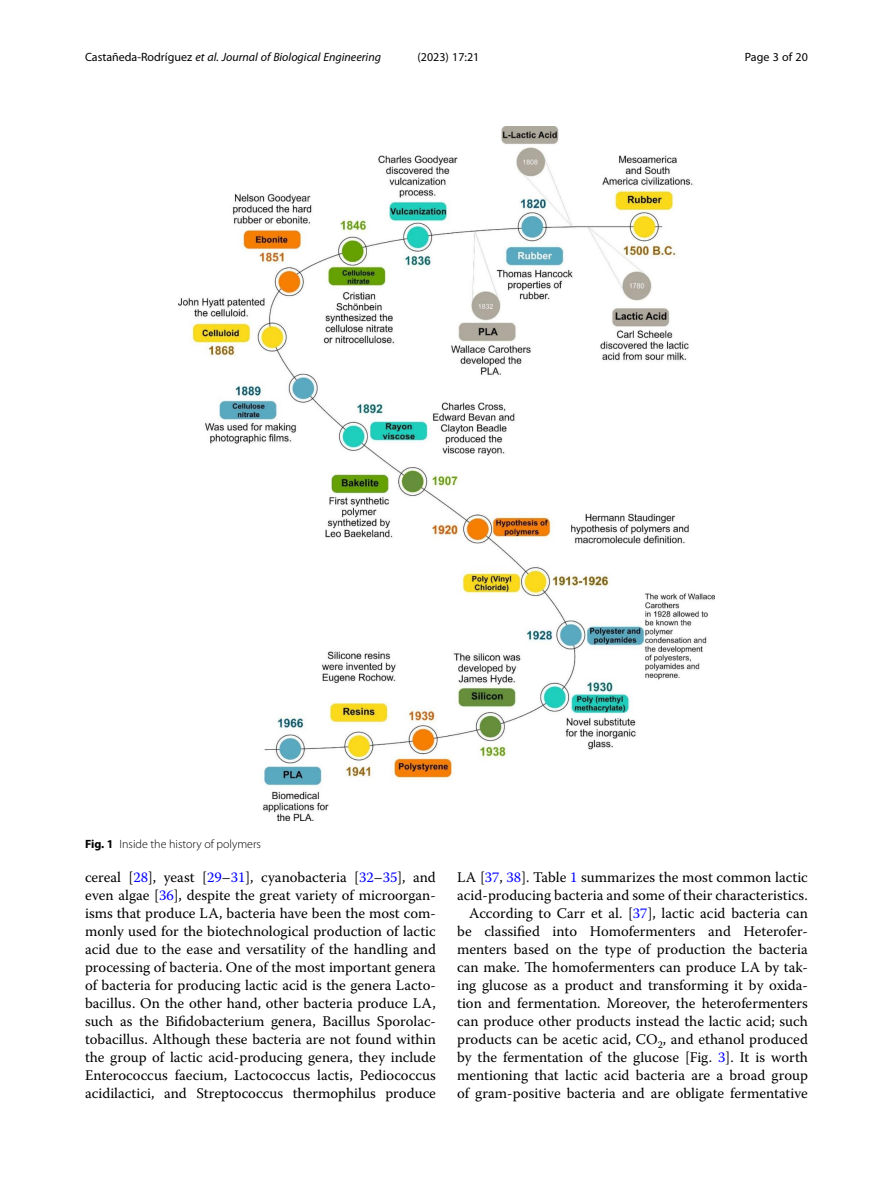
<style>
.page{position:relative;width:893px;height:1191px;background:#fff}
.page>*{position:absolute;margin:0;border:0;box-sizing:border-box;transform-origin:0 0}
.Body_Text_Indent{font:14.7px/18px "Warnock Pro";color:#000;text-align:justify}
.t1{font:italic 12px "Myriad Pro";color:#000}
.Figure_Caption{font:300 12px "Myriad Pro";color:#000}
.t2{font:12px "Myriad Pro";color:#000}
.s1{font-style:normal}
.s2{font-weight:700}
.s3{color:#00f}
</style>
<div class="page">
<img style="left:178px;top:126px;width:536px;height:694px">
<p class="t1" style="left:85px;top:50px;width:297px"><span class="s1">Castañeda-Rodríguez</span> et al. Journal of Biological Engineering</p>
<p class="t2" style="left:417px;top:50px;width:63px">(2023) 17:21</p>
<p class="t2" style="left:745px;top:50px;width:65px">Page 3 of 20</p>
<p class="Figure_Caption" style="left:85px;top:837px;width:177px"><span class="s2">Fig. 1</span> Inside the history of polymers</p>
<p class="Body_Text_Indent" style="left:85px;top:868px;width:352px">cereal [<span class="s3">28</span>], yeast [<span class="s3">29</span>–<span class="s3">31</span>], cyanobacteria [<span class="s3">32</span>–<span class="s3">35</span>], and even algae [<span class="s3">36</span>], despite the great variety of microorgan&shy;isms that produce LA, bacteria have been the most com&shy;monly used for the biotechnological production of lactic acid due to the ease and versatility of the handling and processing of bacteria. One of the most important genera of bacteria for producing lactic acid is the genera Lacto&shy;bacillus. On the other hand, other bacteria produce LA, such as the Bifidobacterium genera, Bacillus Sporolac&shy;tobacillus. Although these bacteria are not found within the group of lactic acid-producing genera, they include Enterococcus faecium, Lactococcus lactis, Pediococcus acidilactici, and Streptococcus thermophilus produce</p>
<p class="Body_Text_Indent" style="left:457px;top:868px;width:352px">LA [<span class="s3">37</span>, <span class="s3">38</span>]. Table <span class="s3">1</span> summarizes the most common lactic acid-producing bacteria and some of their characteristics.</p>
<p class="Body_Text_Indent" style="left:457px;top:904px;width:352px;text-indent:12px">According to Carr et al. [<span class="s3">37</span>], lactic acid bacteria can be classified into Homofermenters and Heterofer&shy;menters based on the type of production the bacteria can make. The homofermenters can produce LA by tak&shy;ing glucose as a product and transforming it by oxida&shy;tion and fermentation. Moreover, the heterofermenters can produce other products instead the lactic acid; such products can be acetic acid, CO<sub>2</sub>, and ethanol produced by the fermentation of the glucose [Fig. <span class="s3">3</span>]. It is worth mentioning that lactic acid bacteria are a broad group of gram-positive bacteria and are obligate fermentative</p>
</div>
